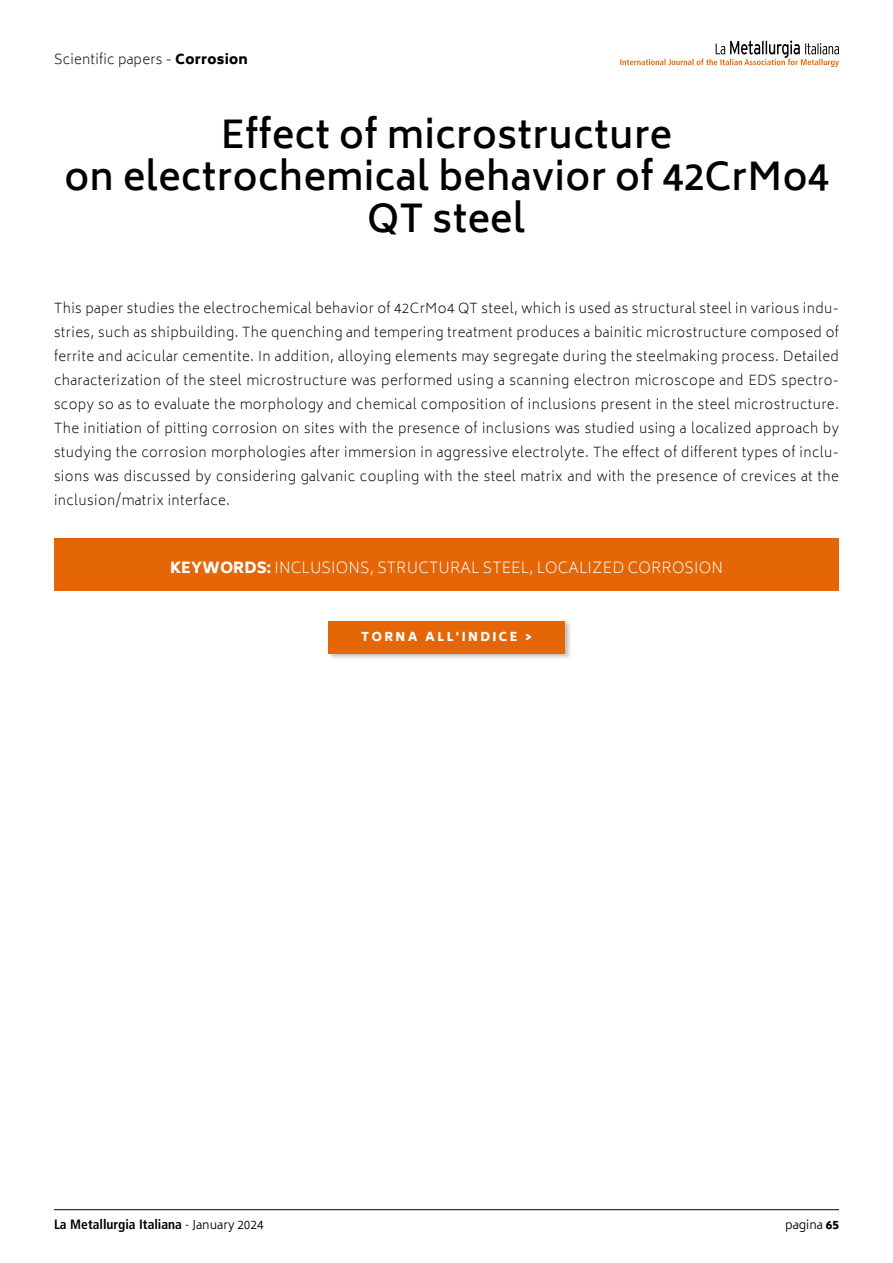
<style>
.page{position:relative;width:893px;height:1263px;background:#fff}
.page>*{position:absolute;margin:0;border:0;box-sizing:border-box;transform-origin:0 0}
.t1{font:600 37.5px/42px "Biryani";letter-spacing:.01em;color:#000;text-align:center}
.t2{font:200 15px "Biryani";letter-spacing:.01em;color:#fff}
.t3{font:200 13.5px/24px "Biryani";letter-spacing:.03em;color:#000;text-align:justify}
.t4{font:700 condensed 13.5px "Frutiger LT Std";color:#000}
.t5{font:800 12px "Biryani";letter-spacing:.2em;color:#fff}
.t6{font:300 12px "Biryani";color:#000}
.s1{font-weight:800}
.s2{font-weight:300}
.s3{font-family:"Biryani";font-weight:300;font-stretch:normal;font-size:12px}
</style>
<div class="page">
<hr style="left:54px;top:1209px;width:785px;height:1px;background:#000">
<svg style="left:620px;top:40px;width:219px;height:27px"></svg>
<div style="left:327px;top:620px;width:245px;height:40px;background:#6b6b6a;opacity:.44"></div>
<div style="left:328px;top:621px;width:237px;height:32px;background:#e56606"></div>
<div style="left:54px;top:538px;width:785px;height:53px;background:#e56606"></div>
<p class="t3" style="left:54px;top:48px;width:195px">Scientific papers - <span class="s1">Corrosion</span></p>
<h1 class="t1" style="left:64px;top:114px;width:766px">Effect of microstructure<br>on electrochemical behavior of 42CrMo4<br>QT steel</h1>
<p class="t3" style="left:54px;top:296px;width:786px">This paper studies the electrochemical behavior of 42CrMo4 QT steel, which is used as structural steel in various indu&shy;stries, such as shipbuilding. The quenching and tempering treatment produces a bainitic microstructure composed of ferrite and acicular cementite. In addition, alloying elements may segregate during the steelmaking process. Detailed characterization of the steel microstructure was performed using a scanning electron microscope and EDS spectro&shy;scopy so as to evaluate the morphology and chemical composition of inclusions present in the steel microstructure.<br>The initiation of pitting corrosion on sites with the presence of inclusions was studied using a localized approach by studying the corrosion morphologies after immersion in aggressive electrolyte. The effect of different types of inclu&shy;sions was discussed by considering galvanic coupling with the steel matrix and with the presence of crevices at the inclusion/matrix interface.</p>
<p class="t2" style="left:170px;top:559px;width:554px"><span class="s1">KEYWORDS:</span> INCLUSIONS, STRUCTURAL STEEL, LOCALIZED CORROSION</p>
<p class="t5" style="left:361px;top:630px;width:172px">TORNA ALL'INDICE &gt;</p>
<p class="t4" style="left:54px;top:1216px;width:211px">La Metallurgia Italiana <span class="s2">-</span> <span class="s3">January 2024</span></p>
<p class="t6" style="left:785px;top:1218px;width:55px">pagina <span class="s1">65</span></p>
</div>
